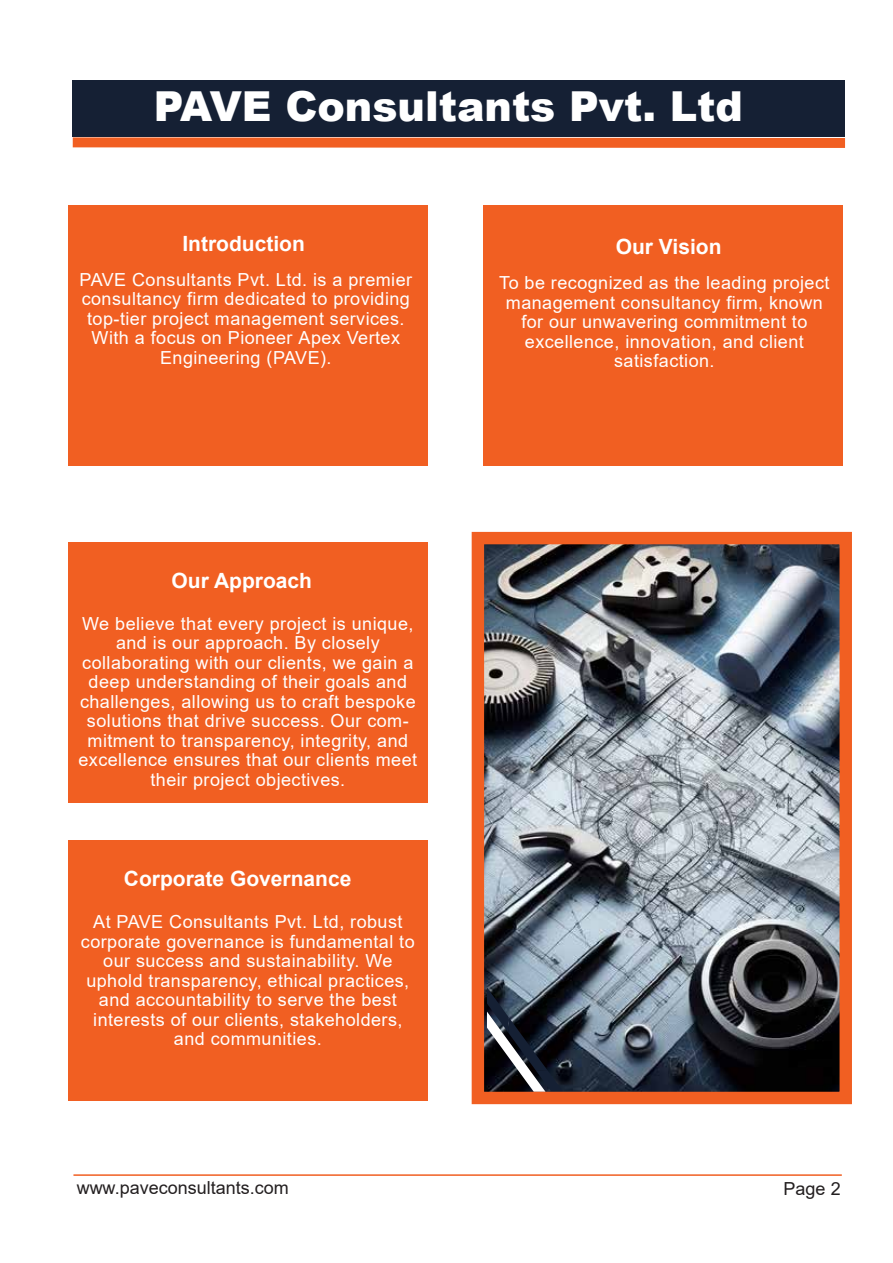
<style>
.page{position:relative;width:893px;height:1263px;background:#fff}
.page>*{position:absolute;margin:0;border:0;box-sizing:border-box;transform-origin:0 0}
.t1{font:900 41.4px "Arial";color:#fff}
.t2{font:700 21px "Arial";color:#fff}
.t3{font:18px/19.5px "Arial";letter-spacing:.025em;color:#fff;text-align:center}
.t4{font:18px "Arial";color:#231f20}
</style>
<div class="page">
<hr style="left:73px;top:1174px;width:769px;height:2px;background:#f15f22">
<div style="left:73px;top:81px;width:772px;height:56px;background:#152034"></div>
<svg style="left:73px;top:137px;width:772px;height:11px;background:#f26e36"></svg>
<div style="left:69px;top:205px;width:359px;height:261px;background:#f15f22"></div>
<div style="left:69px;top:542px;width:359px;height:261px;background:#f15f22"></div>
<div style="left:483px;top:205px;width:359px;height:261px;background:#f15f22"></div>
<div style="left:69px;top:840px;width:359px;height:261px;background:#f15f22"></div>
<img style="left:485px;top:545px;width:354px;height:546px">
<svg style="left:487px;top:987px;width:76px;height:104px;background:#363c46"></svg>
<div style="left:472px;top:532px;width:380px;height:572px;border:12px solid #f15f22"></div>
<h1 class="t1" style="left:154px;top:77px;width:591px">PAVE Consultants Pvt. Ltd</h1>
<p class="t2" style="left:182px;top:229px;width:124px">Introduction</p>
<p class="t3" style="left:80px;top:269px;width:334px">PAVE Consultants Pvt. Ltd. is a premier consultancy firm dedicated to providing top-tier project management services.<br>With a focus on Pioneer Apex Vertex Engineering (PAVE).</p>
<p class="t2" style="left:172px;top:566px;width:142px">Our Approach</p>
<p class="t3" style="left:78px;top:613px;width:340px">We believe that every project is unique, and is our approach. By closely collaborating with our clients, we gain a deep understanding of their goals and challenges, allowing us to craft bespoke solutions that drive success. Our com&shy;mitment to transparency, integrity, and excellence ensures that our clients meet their project objectives.</p>
<p class="t2" style="left:124px;top:864px;width:229px">Corporate Governance</p>
<p class="t3" style="left:81px;top:912px;width:335px">At PAVE Consultants Pvt. Ltd, robust corporate governance is fundamental to our success and sustainability. We uphold transparency, ethical practices, and accountability to serve the best interests of our clients, stakeholders, and communities.</p>
<p class="t2" style="left:616px;top:232px;width:107px">Our Vision</p>
<p class="t3" style="left:499px;top:273px;width:332px">To be recognized as the leading project management consultancy firm, known for our unwavering commitment to excellence, innovation, and client satisfaction.</p>
<p class="t4" style="left:77px;top:1175px;width:214px">www.paveconsultants.com</p>
<p class="t4" style="left:784px;top:1176px;width:59px">Page 2</p>
</div>
